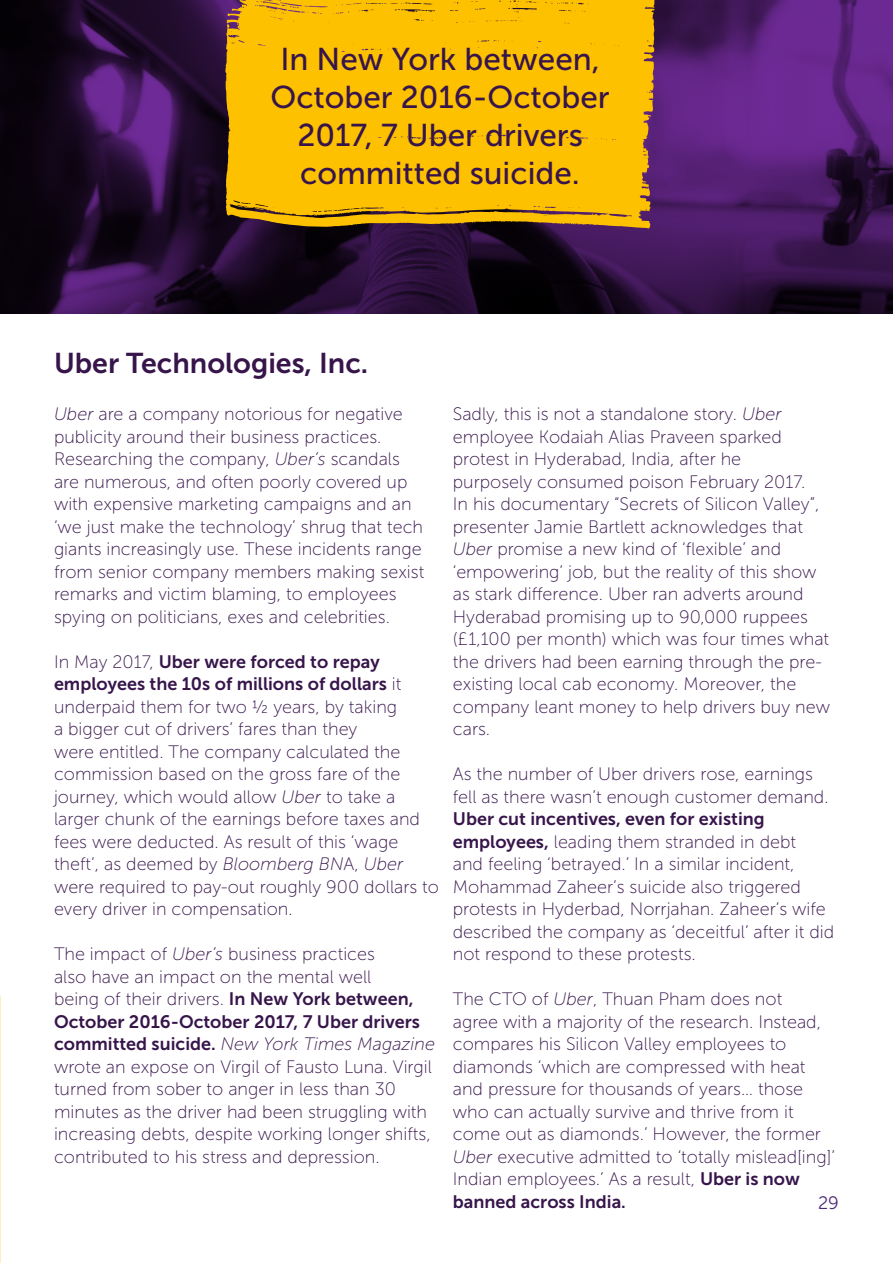
<style>
.page{position:relative;width:893px;height:1263px;background:#fff}
.page>*{position:absolute;margin:0;border:0;box-sizing:border-box;transform-origin:0 0}
.t1{font:31.5px/37.8px "Museo Sans 500";color:#37154b;text-align:center}
.t2{font:28.5px "Museo Sans 700";color:#37154b}
.t3{font:18px/22.5px "Museo Sans 100";color:#37154b}
.t4{font:18px "Museo Sans 300";color:#502b7a}
.s1{font-style:italic}
.s2{font-family:"Museo Sans 700"}
</style>
<div class="page">
<img style="left:0;top:0;width:893px;height:314px">
<svg style="left:225px;top:0;width:430px;height:229px;background:#f0b604"></svg>
<p class="t1" style="left:270px;top:41px;width:341px">In New York between,<br>October 2016-October<br>2017, 7 Uber drivers committed suicide.</p>
<p class="t2" style="left:54px;top:348px;width:316px">Uber Technologies, Inc.</p>
<p class="t3" style="left:54px;top:403px;width:372px"><span class="s1">Uber</span> are a company notorious for negative publicity around their business practices.<br>Researching the company, <span class="s1">Uber’s</span> scandals are numerous, and often poorly covered up with expensive marketing campaigns and an ‘we just make the technology’ shrug that tech giants increasingly use. These incidents range from senior company members making sexist remarks and victim blaming, to employees spying on politicians, exes and celebrities.</p>
<p class="t3" style="left:54px;top:650px;width:387px">In May 2017, <span class="s2">Uber were forced to repay employees the 10s of millions of dollars</span> it underpaid them for two ½ years, by taking<br>a bigger cut of drivers’ fares than they<br>were entitled. The company calculated the commission based on the gross fare of the journey, which would allow <span class="s1">Uber</span> to take a larger chunk of the earnings before taxes and fees were deducted. As result of this ‘wage theft’, as deemed by <span class="s1">Bloomberg BN</span>A, <span class="s1">Uber </span>were required to pay-out roughly 900 dollars to every driver in compensation.</p>
<p class="t3" style="left:54px;top:943px;width:383px">The impact of <span class="s1">Uber’s</span> business practices<br>also have an impact on the mental well<br>being of their drivers. <span class="s2">In New York between, October 2016-October 2017, 7 Uber drivers committed suicide.</span> <span class="s1">New York Times Magazine </span>wrote an expose on Virgil of Fausto Luna. Virgil turned from sober to anger in less than 30 minutes as the driver had been struggling with increasing debts, despite working longer shifts, contributed to his stress and depression.</p>
<p class="t3" style="left:453px;top:403px;width:379px">Sadly, this is not a standalone story. <span class="s1">Uber </span>employee Kodaiah Alias Praveen sparked protest in Hyderabad, India, after he<br>purposely consumed poison February 2017.<br>In his documentary “Secrets of Silicon Valley”, presenter Jamie Bartlett acknowledges that <span class="s1">Uber</span> promise a new kind of ‘flexible’ and ‘empowering’ job, but the reality of this show as stark difference. Uber ran adverts around Hyderabad promising up to 90,000 ruppees (£1,100 per month) which was four times what the drivers had been earning through the pre&shy;existing local cab economy. Moreover, the company leant money to help drivers buy new cars.</p>
<p class="t3" style="left:453px;top:763px;width:383px">As the number of Uber drivers rose, earnings fell as there wasn’t enough customer demand.<br><span class="s2">Uber cut incentives, even for existing employees,</span> leading them stranded in debt<br>and feeling ‘betrayed.’ In a similar incident, Mohammad Zaheer’s suicide also triggered protests in Hyderbad, Norrjahan. Zaheer’s wife described the company as ‘deceitful’ after it did not respond to these protests.</p>
<p class="t3" style="left:453px;top:988px;width:384px">The CTO of <span class="s1">Uber</span>, Thuan Pham does not<br>agree with a majority of the research. Instead, compares his Silicon Valley employees to diamonds ‘which are compressed with heat and pressure for thousands of years… those who can actually survive and thrive from it come out as diamonds.’ However, the former <span class="s1">Uber</span> executive admitted to ‘totally mislead[ing]’ Indian employees.’ As a result, <span class="s2">Uber is now banned across India.</span></p>
<p class="t4" style="left:818px;top:1193px;width:22px">29</p>
</div>
